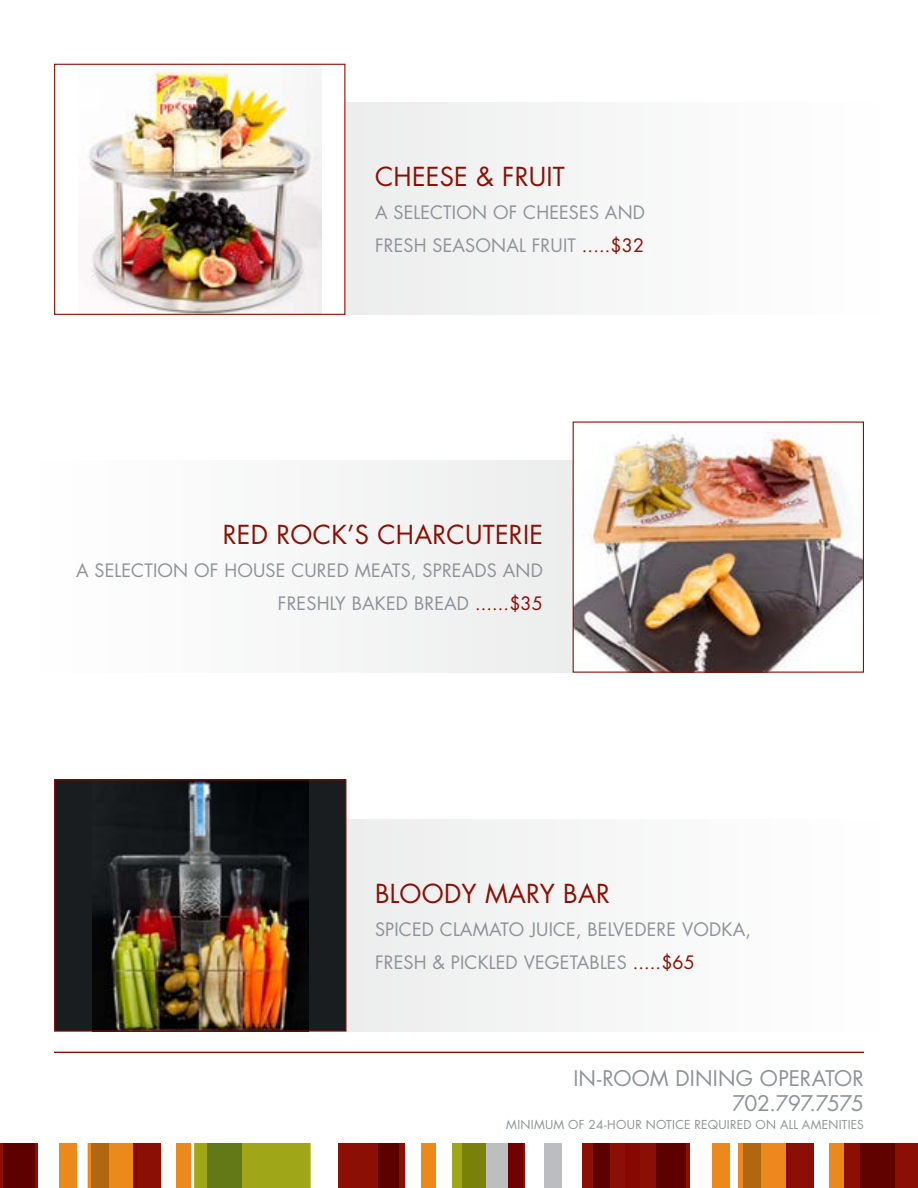
<style>
.page{position:relative;width:918px;height:1188px;background:#fff}
.page>*{position:absolute;margin:0;border:0;box-sizing:border-box;transform-origin:0 0}
.t1{font:25.5px "Futura Std";letter-spacing:.01em;color:#8b0f04}
.t2{font:21px/25.2px "Futura Std";letter-spacing:-.005em;color:#8d9398;text-align:right}
.t3{font:18px/33px "Futura Std";letter-spacing:.01em;color:#8d9398}
.t4{font:12px "Futura Std";letter-spacing:.025em;color:#8d9398}
.s1{color:#8b0f04}
</style>
<div class="page">
<div style="left:338px;top:1143px;width:60px;height:45px;background:#8b0f04"></div>
<div style="left:462px;top:1143px;width:60px;height:45px;background:#bcbec0"></div>
<div style="left:593px;top:1143px;width:93px;height:45px;background:#8b0f04"></div>
<div style="left:739px;top:1143px;width:49px;height:45px;background:#ec881d"></div>
<div style="left:845px;top:1143px;width:73px;height:45px;background:#8b0f04"></div>
<hr style="left:0;top:1143px;width:3px;height:45px;background:#8b0f04">
<svg style="left:88px;top:1143px;width:46px;height:45px"></svg>
<div style="left:194px;top:1143px;width:117px;height:45px;background:#9fa617"></div>
<div style="left:398px;top:1143px;width:7px;height:45px;background:#8b0f04"></div>
<div style="left:378px;top:1143px;width:20px;height:45px;background:#5d0000"></div>
<div style="left:421px;top:1143px;width:14px;height:45px;background:#ec891d"></div>
<div style="left:452px;top:1143px;width:10px;height:45px;background:#9fa617"></div>
<div style="left:462px;top:1143px;width:24px;height:45px;background:#79810a"></div>
<hr style="left:522px;top:1143px;width:3px;height:45px;background:#8b0f04">
<div style="left:508px;top:1143px;width:14px;height:45px;background:#700100"></div>
<div style="left:544px;top:1143px;width:18px;height:45px;background:#bbbdc0"></div>
<div style="left:582px;top:1143px;width:11px;height:45px;background:#8b0f04"></div>
<div style="left:593px;top:1143px;width:16px;height:45px;background:#5d0000"></div>
<div style="left:625px;top:1143px;width:14px;height:45px;background:#870702"></div>
<hr style="left:686px;top:1143px;width:4px;height:45px;background:#8b0f04">
<div style="left:656px;top:1143px;width:30px;height:45px;background:#5d0000"></div>
<div style="left:712px;top:1143px;width:17px;height:45px;background:#ec891d"></div>
<div style="left:744px;top:1143px;width:17px;height:45px;background:#b16710"></div>
<div style="left:788px;top:1143px;width:25px;height:45px;background:#8b0f04"></div>
<hr style="left:786px;top:1143px;width:2px;height:45px;background:#870702">
<div style="left:829px;top:1143px;width:14px;height:45px;background:#ec891d"></div>
<div style="left:860px;top:1143px;width:34px;height:45px;background:#5f0200"></div>
<hr style="left:35px;top:1143px;width:2px;height:45px;background:#8b0f04">
<div style="left:3px;top:1143px;width:32px;height:45px;background:#5d0000"></div>
<div style="left:59px;top:1143px;width:18px;height:45px;background:#ec891d"></div>
<div style="left:91px;top:1143px;width:18px;height:45px;background:#b16710"></div>
<div style="left:137px;top:1143px;width:24px;height:45px;background:#8b0f04"></div>
<hr style="left:134px;top:1143px;width:3px;height:45px;background:#870702">
<div style="left:176px;top:1143px;width:15px;height:45px;background:#ec891d"></div>
<div style="left:207px;top:1143px;width:34px;height:45px;background:#637816"></div>
<hr style="left:54px;top:1052px;width:810px;height:1px;background:#8b0f04">
<div style="left:54px;top:103px;width:834px;height:212px;background:#f6f6f7"></div>
<div style="left:55px;top:64px;width:290px;height:250px;background:#fff"></div>
<img style="left:88px;top:66px;width:233px;height:247px">
<div style="left:54px;top:64px;width:291px;height:251px;border:1px solid #8b0f04"></div>
<div style="left:30px;top:460px;width:834px;height:213px;background:#f6f7f7"></div>
<img style="left:575px;top:432px;width:287px;height:239px">
<div style="left:573px;top:422px;width:291px;height:251px;border:1px solid #8b0f04"></div>
<div style="left:54px;top:819px;width:834px;height:213px;background:#f6f6f7"></div>
<div style="left:55px;top:780px;width:291px;height:251px;background:#191d20"></div>
<img style="left:92px;top:781px;width:216px;height:249px">
<div style="left:54px;top:779px;width:292px;height:253px;border:1px solid #8b0f04"></div>
<h1 class="t1" style="left:375px;top:161px;width:191px">CHEESE &amp; FRUIT</h1>
<p class="t3" style="left:375px;top:196px;width:272px">A SELECTION OF CHEESES AND<br>FRESH SEASONAL FRUIT <span class="s1">.....$32</span></p>
<h1 class="t1" style="left:223px;top:518px;width:322px">RED ROCK’S CHARCUTERIE</h1>
<p class="t3" style="left:76px;top:554px;width:468px;text-align:right">A SELECTION OF HOUSE CURED MEATS, SPREADS AND<br>FRESHLY BAKED BREAD <span class="s1">......$35</span></p>
<h1 class="t1" style="left:375px;top:877px;width:236px">BLOODY MARY BAR</h1>
<p class="t3" style="left:375px;top:913px;width:378px">SPICED CLAMATO JUICE, BELVEDERE VODKA,<br>FRESH &amp; PICKLED VEGETABLES <span class="s1">.....$65</span></p>
<p class="t2" style="left:573px;top:1066px;width:292px">IN-ROOM DINING OPERATOR<br>702.797.7575</p>
<p class="t4" style="left:506px;top:1117px;width:359px">MINIMUM OF 24-HOUR NOTICE REQUIRED ON ALL AMENITIES</p>
</div>
